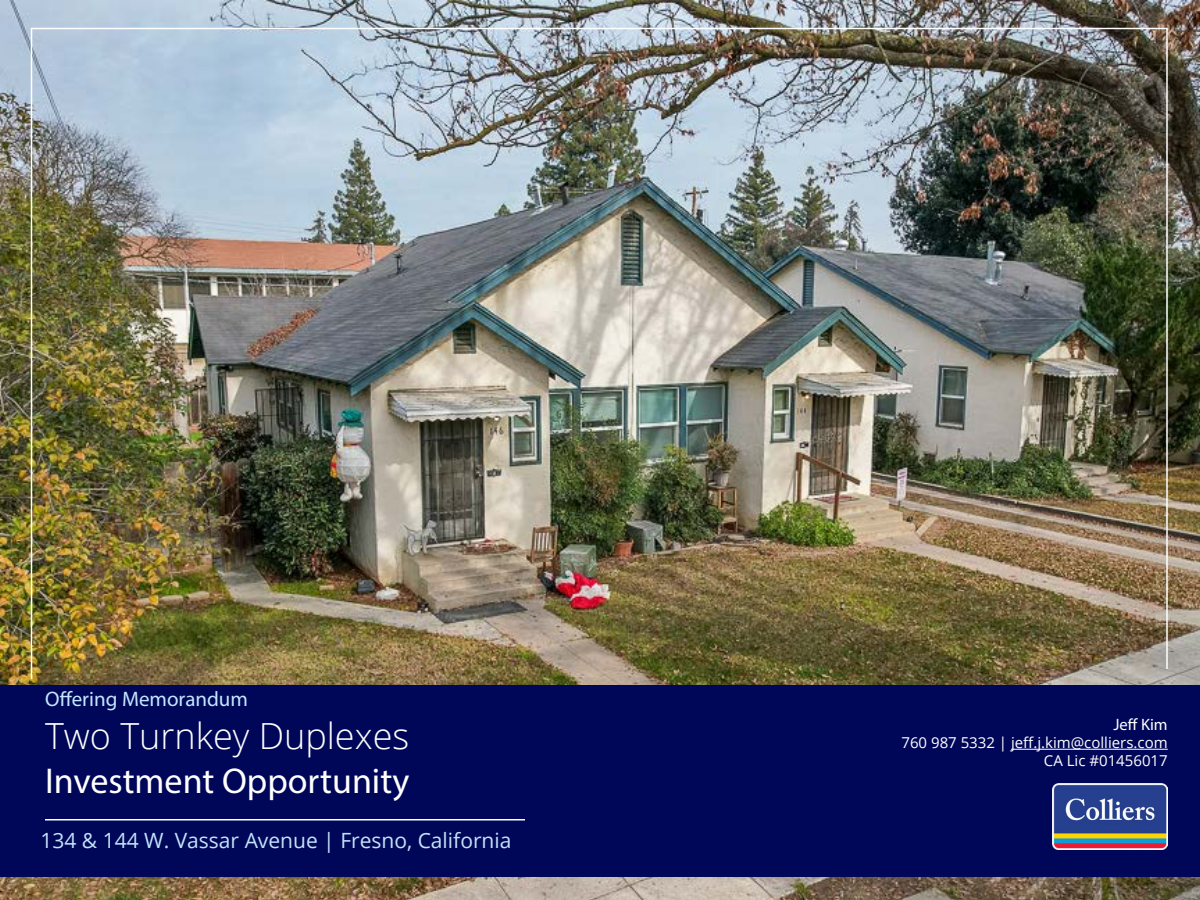
<style>
.page{position:relative;width:1200px;height:900px;background:#fff}
.page>*{position:absolute;margin:0;border:0;box-sizing:border-box;transform-origin:0 0}
.t1{font:36px "Myriad Pro";color:#fff}
.t2{font:300 36px "Open Sans";color:#fff}
.t3{font:21px "Open Sans";color:#c4e3f8}
.t4{font:21px "Myriad Pro";color:#c3e6ff}
.t5{font:16.5px "Myriad Pro";color:#fff}
.t6{font:15px/18px "Open Sans";color:#fff;text-align:right}
</style>
<div class="page">
<img style="left:0;top:0;width:1200px;height:900px">
<div style="left:0;top:685px;width:1200px;height:192px;background:#000759"></div>
<hr style="left:1011px;top:749px;width:157px;height:1px;background:#fff">
<hr style="left:45px;top:819px;width:480px;height:1px;background:#fff">
<img style="left:30px;top:27px;width:1138px;height:653px">
<img style="left:1052px;top:784px;width:116px;height:66px">
<h2 class="t4" style="left:45px;top:686px;width:205px">Offering Memorandum</h2>
<h1 class="t2" style="left:45px;top:712px;width:366px">Two Turnkey Duplexes</h1>
<h1 class="t1" style="left:45px;top:758px;width:366px">Investment Opportunity</h1>
<h2 class="t3" style="left:40px;top:826px;width:473px">134 &amp; 144 W. Vassar Avenue | Fresno, California</h2>
<p class="t5" style="left:1114px;top:714px;width:56px">Jeff Kim</p>
<p class="t6" style="left:901px;top:733px;width:268px">760 987 5332 | jeff.j.kim@colliers.com<br>CA Lic #01456017</p>
</div>
